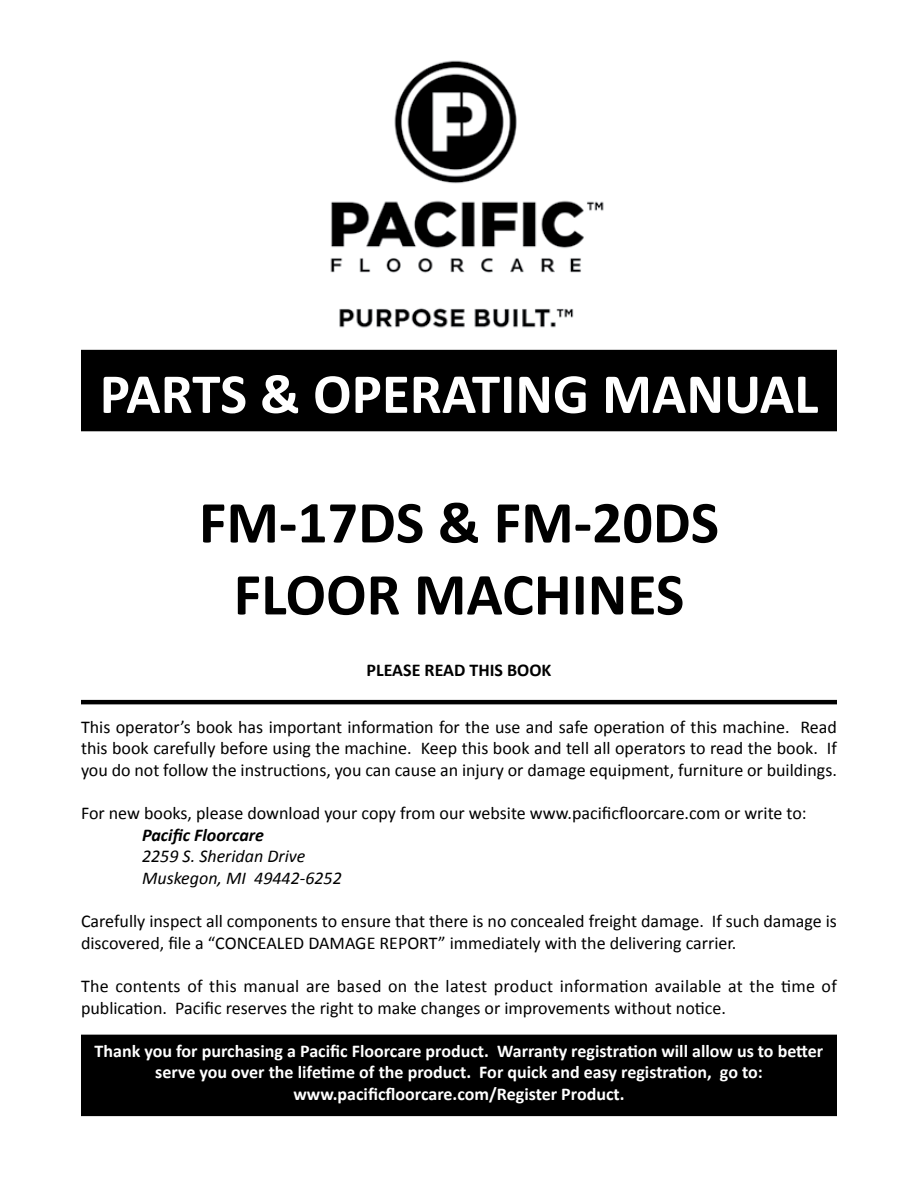
<style>
.page{position:relative;width:918px;height:1188px;background:#fff}
.page>*{position:absolute;margin:0;border:0;box-sizing:border-box;transform-origin:0 0}
.t1{font:700 60px/72px "Calibri";color:#000;text-align:center}
.t2{font:700 57px "Calibri";color:#fff}
.t3{font:18px/21.6px "Calibri";color:#000}
.t4{font:700 18px/21.6px "Calibri";color:#fff;text-align:center}
.t5{font:italic 18px/21.6px "Calibri";color:#000}
.t6{font:700 18px "Calibri";color:#000}
.t7{font:italic 700 18px "Calibri";color:#000}
</style>
<div class="page">
<div style="left:82px;top:1035px;width:754px;height:80px;background:#000"></div>
<div style="left:81px;top:1035px;width:756px;height:81px;border:2px solid #000"></div>
<div style="left:82px;top:351px;width:754px;height:80px;background:#000"></div>
<div style="left:81px;top:350px;width:756px;height:81px;border:2px solid #000"></div>
<hr style="left:81px;top:700px;width:756px;height:4px;background:#000">
<img style="left:330px;top:60px;width:274px;height:268px">
<h2 class="t2" style="left:100px;top:357px;width:720px">PARTS &amp; OPERATING MANUAL</h2>
<h1 class="t1" style="left:199px;top:486px;width:522px">FM-17DS &amp; FM-20DS<br>FLOOR MACHINES</h1>
<p class="t6" style="left:367px;top:659px;width:186px">PLEASE READ THIS BOOK</p>
<p class="t3" style="left:81px;top:716px;width:758px;text-align:justify">This operator’s book has important information for the use and safe operation of this machine. Read this book carefully before using the machine. Keep this book and tell all operators to read the book. If you do not follow the instructions, you can cause an injury or damage equipment, furniture or buildings.</p>
<p class="t3" style="left:81px;top:802px;width:727px">For new books, please download your copy from our website www.pacificfloorcare.com or write to:</p>
<p class="t7" style="left:142px;top:823px;width:124px">Pacific Floorcare</p>
<p class="t5" style="left:142px;top:845px;width:201px">2259 S. Sheridan Drive<br>Muskegon, MI 49442-6252</p>
<p class="t3" style="left:81px;top:910px;width:757px">Carefully inspect all components to ensure that there is no concealed freight damage. If such damage is discovered, file a “CONCEALED DAMAGE REPORT” immediately with the delivering carrier.</p>
<p class="t3" style="left:81px;top:975px;width:757px">The contents of this manual are based on the latest product information available at the time of publication. Pacific reserves the right to make changes or improvements without notice.</p>
<p class="t4" style="left:95px;top:1040px;width:730px">Thank you for purchasing a Pacific Floorcare product. Warranty registration will allow us to better serve you over the lifetime of the product. For quick and easy registration, go to: www.pacificfloorcare.com/Register Product.</p>
</div>
